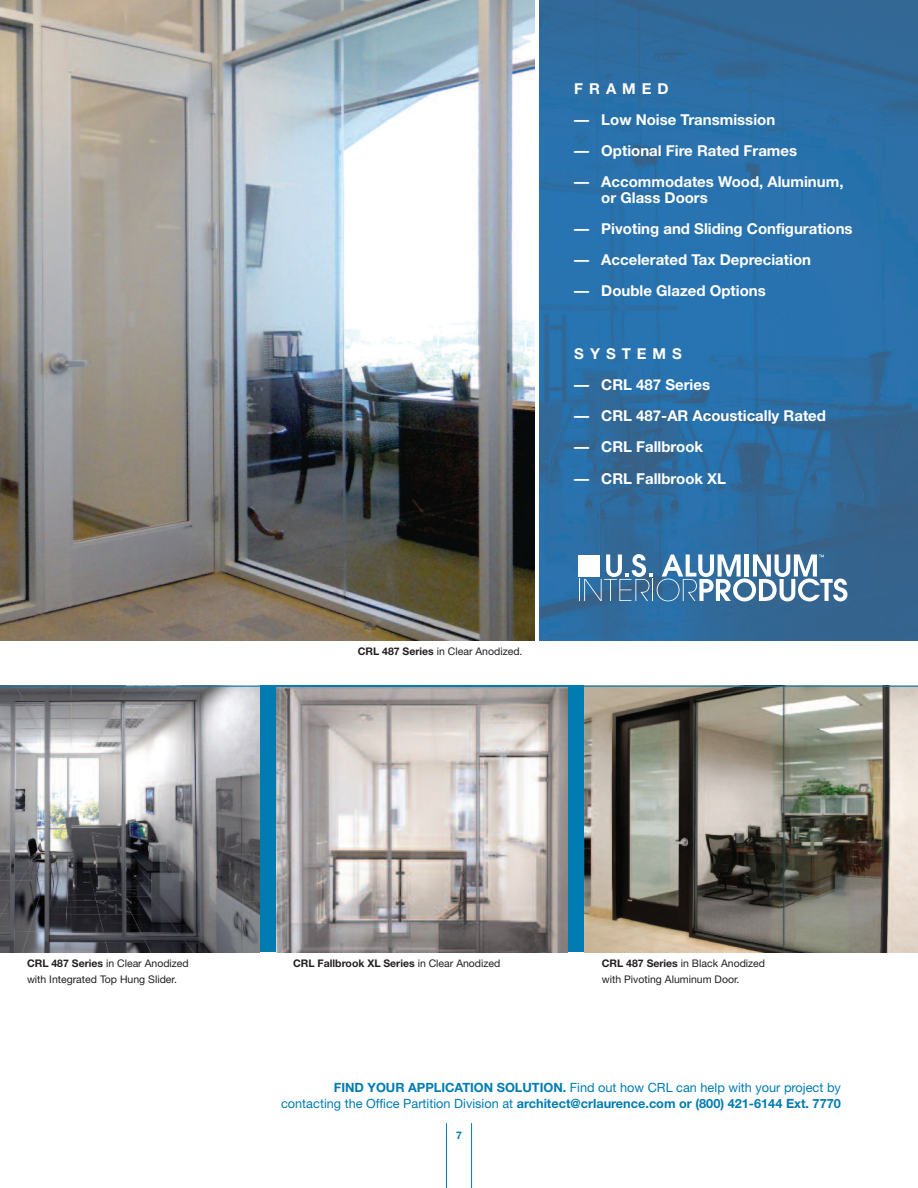
<style>
.page{position:relative;width:918px;height:1188px;background:#fff}
.page>*{position:absolute;margin:0;border:0;box-sizing:border-box;transform-origin:0 0}
.t1{font:700 15px/15.6px "Helvetica Neue";color:#fff}
.t2{font:700 15px "Helvetica Neue";letter-spacing:.4em;color:#fff}
.t3{font:700 12.75px/15.6px "Helvetica Neue";color:#007cb2;text-align:right}
.t4{font:10.5px/15.6px "Helvetica Neue";color:#231f20}
.t5{font:700 10.5px "Helvetica Neue";color:#231f20}
.t6{font:700 10.5px "Helvetica Neue";color:#007cb2}
.s1{font-weight:700}
.s2{font-weight:400}
</style>
<div class="page">
<img style="left:539px;top:0;width:379px;height:640px">
<div style="left:0;top:686px;width:872px;height:266px;background:#007cb2"></div>
<img style="left:277px;top:688px;width:291px;height:264px">
<hr style="left:471px;top:1123px;width:1px;height:65px;background:#007cb2">
<hr style="left:446px;top:1123px;width:1px;height:65px;background:#007cb2">
<img style="left:0;top:0;width:534px;height:640px">
<img style="left:0;top:687px;width:260px;height:265px">
<img style="left:584px;top:687px;width:334px;height:265px">
<hr style="left:0;top:686px;width:918px;height:1px;background:#007cb2">
<div style="left:578px;top:555px;width:22px;height:22px;background:#fff"></div>
<svg style="left:579px;top:554px;width:268px;height:47px"></svg>
<p class="t1" style="left:574px;top:82px;width:96px">FRAMED</p>
<p class="t1" style="left:574px;top:113px;width:202px">— Low Noise Transmission</p>
<p class="t1" style="left:574px;top:144px;width:224px">— Optional Fire Rated Frames</p>
<p class="t1" style="left:601px;top:175px;width:244px;text-indent:-27px">— Accommodates Wood, Aluminum, or Glass Doors</p>
<p class="t1" style="left:574px;top:222px;width:280px">— Pivoting and Sliding Configurations</p>
<p class="t1" style="left:574px;top:253px;width:238px">— Accelerated Tax Depreciation</p>
<p class="t1" style="left:574px;top:285px;width:193px">— Double Glazed Options</p>
<p class="t2" style="left:574px;top:348px;width:109px">SYSTEMS</p>
<p class="t1" style="left:574px;top:378px;width:137px">— CRL 487 Series</p>
<p class="t1" style="left:574px;top:409px;width:253px">— CRL 487-AR Acoustically Rated</p>
<p class="t1" style="left:574px;top:441px;width:130px">— CRL Fallbrook</p>
<p class="t1" style="left:574px;top:472px;width:153px">— CRL Fallbrook XL</p>
<p class="t4" style="left:358px;top:645px;width:166px"><span class="s1">CRL 487 Series</span> in Clear Anodized.</p>
<p class="t4" style="left:27px;top:957px;width:163px"><span class="s1">CRL 487 Series</span> in Clear Anodized with Integrated Top Hung Slider.</p>
<p class="t4" style="left:602px;top:957px;width:165px"><span class="s1">CRL 487 Series</span> in Black Anodized with Pivoting Aluminum Door.</p>
<p class="t5" style="left:293px;top:960px;width:209px">CRL Fallbrook XL Series <span class="s2">in Clear Anodized</span></p>
<p class="t3" style="left:281px;top:1081px;width:561px">FIND YOUR APPLICATION SOLUTION. <span class="s2">Find out how CRL can help with your project by contacting the Office Partition Division at</span> architect@crlaurence.com or (800) 421-6144 Ext. 7770</p>
<p class="t6" style="left:456px;top:1131px;width:7px">7</p>
</div>
